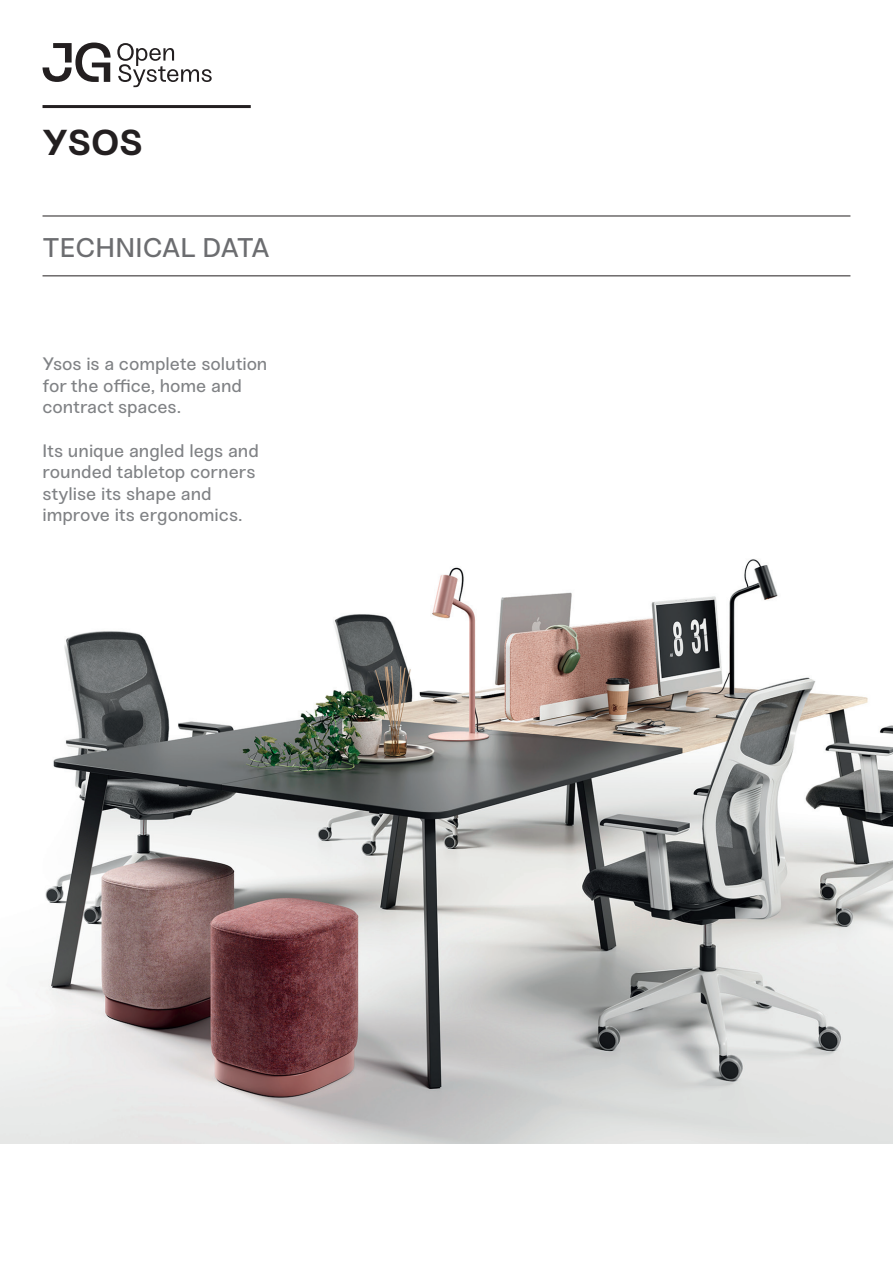
<style>
.page{position:relative;width:893px;height:1263px;background:#fff}
.page>*{position:absolute;margin:0;border:0;box-sizing:border-box;transform-origin:0 0}
.t1{font:700 36px "Sneak";color:#231f20}
.t2{font:500 27px "Sneak";color:#6c6d70}
.t3{font:500 18px/21.6px "Sneak";color:#808285}
</style>
<div class="page">
<img style="left:0;top:559px;width:893px;height:585px">
<hr style="left:43px;top:216px;width:807px;height:1px;background:#231f20">
<hr style="left:43px;top:105px;width:208px;height:3px;background:#231f20">
<hr style="left:43px;top:275px;width:807px;height:1px;background:#231f20">
<svg style="left:117px;top:43px;width:95px;height:44px"></svg>
<svg style="left:43px;top:43px;width:68px;height:39px"></svg>
<h1 class="t1" style="left:43px;top:120px;width:102px">YSOS</h1>
<h2 class="t2" style="left:43px;top:231px;width:229px">TECHNICAL DATA</h2>
<p class="t3" style="left:43px;top:353px;width:226px">Ysos is a complete solution for the office, home and contract spaces.</p>
<p class="t3" style="left:43px;top:440px;width:218px">Its unique angled legs and rounded tabletop corners stylise its shape and improve its ergonomics.</p>
</div>
